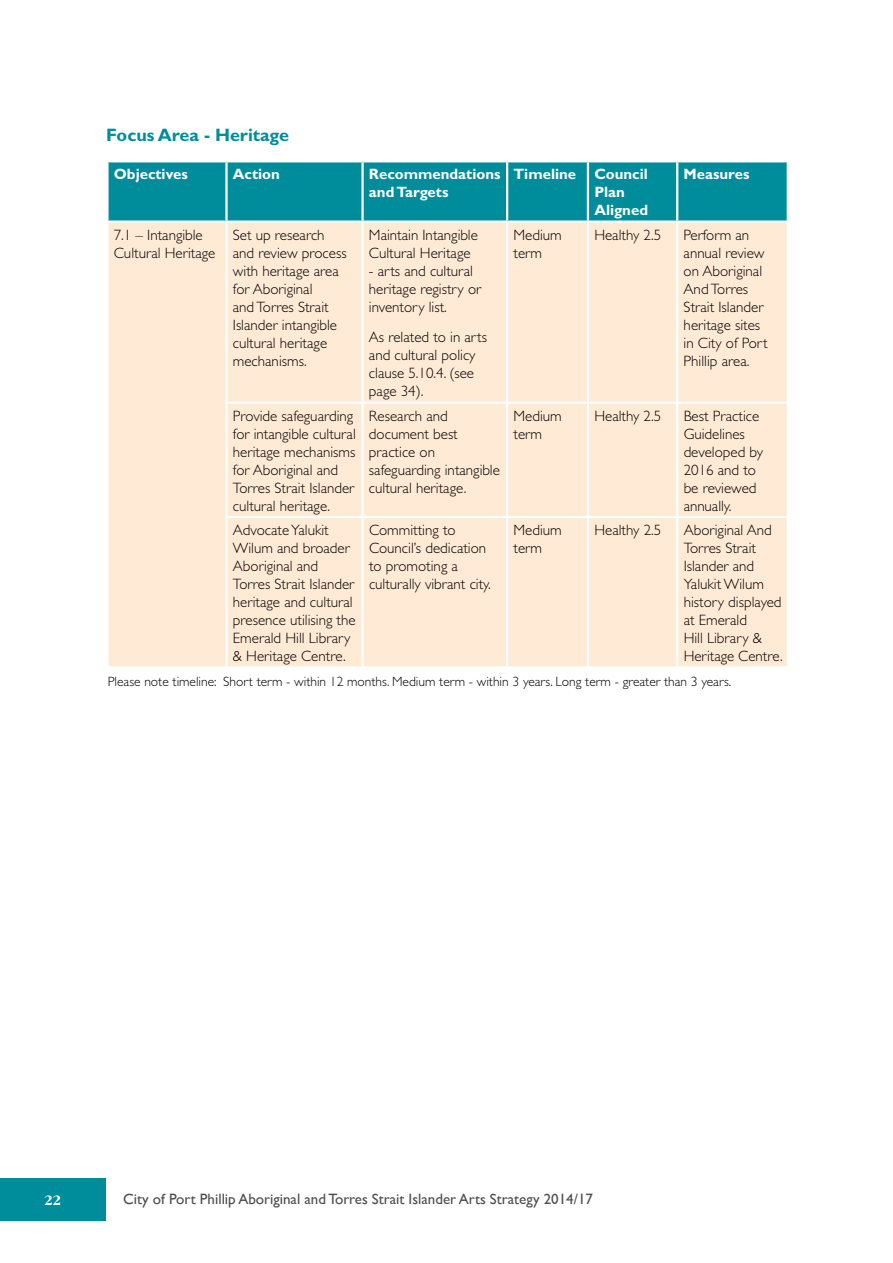
<style>
.page{position:relative;width:893px;height:1263px;background:#fff}
.page>*{position:absolute;margin:0;border:0;box-sizing:border-box;transform-origin:0 0}
.t1{font:700 18px "Gill Sans";color:#008d9b}
.t2{font:300 15px/18px "Gill Sans";color:#000}
.t3{font:700 15px/18px "Gill Sans";color:#fff}
.t4{font:15px "Gill Sans";color:#4d4d4f}
.t5{font:700 15px "Garamond";color:#fff}
.t6{font:300 13.5px "Gill Sans";color:#000}
</style>
<div class="page">
<hr style="left:892px;top:0;width:1px;height:1263px;background:#c9dee3">
<div style="left:109px;top:162px;width:678px;height:58px;background:#008d9b"></div>
<div style="left:109px;top:223px;width:678px;height:443px;background:#ffead5"></div>
<hr style="left:225px;top:162px;width:3px;height:58px;background:#fff">
<hr style="left:361px;top:162px;width:3px;height:58px;background:#fff">
<hr style="left:506px;top:162px;width:2px;height:58px;background:#fff">
<hr style="left:587px;top:162px;width:2px;height:58px;background:#fff">
<hr style="left:676px;top:162px;width:2px;height:58px;background:#fff">
<hr style="left:225px;top:223px;width:3px;height:179px;background:#fff">
<hr style="left:361px;top:223px;width:3px;height:179px;background:#fff">
<hr style="left:506px;top:223px;width:2px;height:179px;background:#fff">
<hr style="left:587px;top:223px;width:2px;height:179px;background:#fff">
<hr style="left:676px;top:223px;width:2px;height:179px;background:#fff">
<hr style="left:225px;top:404px;width:3px;height:112px;background:#fff">
<hr style="left:361px;top:404px;width:3px;height:112px;background:#fff">
<hr style="left:506px;top:404px;width:2px;height:112px;background:#fff">
<hr style="left:587px;top:404px;width:2px;height:112px;background:#fff">
<hr style="left:676px;top:404px;width:2px;height:112px;background:#fff">
<hr style="left:225px;top:518px;width:3px;height:148px;background:#fff">
<hr style="left:361px;top:518px;width:3px;height:148px;background:#fff">
<hr style="left:506px;top:518px;width:2px;height:148px;background:#fff">
<hr style="left:587px;top:518px;width:2px;height:148px;background:#fff">
<hr style="left:676px;top:518px;width:2px;height:148px;background:#fff">
<hr style="left:225px;top:402px;width:138px;height:2px;background:#fff">
<hr style="left:363px;top:402px;width:144px;height:2px;background:#fff">
<hr style="left:507px;top:402px;width:81px;height:2px;background:#fff">
<hr style="left:588px;top:402px;width:89px;height:2px;background:#fff">
<hr style="left:677px;top:402px;width:112px;height:2px;background:#fff">
<hr style="left:225px;top:516px;width:138px;height:2px;background:#fff">
<hr style="left:363px;top:516px;width:144px;height:2px;background:#fff">
<hr style="left:507px;top:516px;width:81px;height:2px;background:#fff">
<hr style="left:588px;top:516px;width:89px;height:2px;background:#fff">
<hr style="left:677px;top:516px;width:112px;height:2px;background:#fff">
<div style="left:0;top:1178px;width:106px;height:42px;background:#008d9b"></div>
<p class="t1" style="left:106px;top:125px;width:184px">Focus Area - Heritage</p>
<p class="t3" style="left:114px;top:165px;width:75px">Objectives</p>
<p class="t3" style="left:233px;top:165px;width:49px">Action</p>
<p class="t3" style="left:369px;top:165px;width:133px">Recommendations andTargets</p>
<p class="t3" style="left:594px;top:165px;width:55px;text-indent:-81px">Timeline Council<br>Plan<br>Aligned</p>
<p class="t3" style="left:684px;top:165px;width:67px">Measures</p>
<p class="t2" style="left:114px;top:226px;width:103px">7.1 – Intangible<br>Cultural Heritage</p>
<p class="t2" style="left:233px;top:226px;width:115px">Set up research and review process with heritage area for Aboriginal<br>and Torres Strait<br>Islander intangible cultural heritage mechanisms.</p>
<p class="t2" style="left:369px;top:226px;width:110px">Maintain Intangible<br>Cultural Heritage</p>
<p class="t2" style="left:514px;top:226px;width:50px">Medium term</p>
<p class="t2" style="left:594px;top:226px;width:68px">Healthy 2.5</p>
<p class="t2" style="left:684px;top:226px;width:85px">Perform an annual review on Aboriginal<br>And Torres<br>Strait Islander heritage sites in City of Port<br>Phillip area.</p>
<p class="t2" style="left:369px;top:262px;width:114px">- arts and cultural heritage registry or inventory list.</p>
<p class="t2" style="left:369px;top:328px;width:120px">As related to in arts and cultural policy clause 5.10.4. (see page 34).</p>
<p class="t2" style="left:233px;top:407px;width:124px">Provide safeguarding for intangible cultural heritage mechanisms for Aboriginal and<br>Torres Strait Islander cultural heritage.</p>
<p class="t2" style="left:369px;top:407px;width:132px">Research and document best practice on safeguarding intangible cultural heritage.</p>
<p class="t2" style="left:514px;top:407px;width:50px">Medium term</p>
<p class="t2" style="left:594px;top:407px;width:68px">Healthy 2.5</p>
<p class="t2" style="left:684px;top:407px;width:81px">Best Practice<br>Guidelines developed by<br>2016 and to be reviewed annually.</p>
<p class="t2" style="left:233px;top:521px;width:124px">AdvocateYalukit<br>Wilum and broader<br>Aboriginal and<br>Torres Strait Islander heritage and cultural presence utilising the<br>Emerald Hill Library &amp; Heritage Centre.</p>
<p class="t2" style="left:369px;top:521px;width:123px">Committing to<br>Council’s dedication to promoting a culturally vibrant city.</p>
<p class="t2" style="left:514px;top:521px;width:50px">Medium term</p>
<p class="t2" style="left:594px;top:521px;width:68px">Healthy 2.5</p>
<p class="t2" style="left:684px;top:521px;width:100px">Aboriginal And<br>Torres Strait<br>Islander and<br>Yalukit Wilum history displayed at Emerald<br>Hill Library &amp;<br>Heritage Centre.</p>
<p class="t6" style="left:108px;top:674px;width:625px">Please note timeline: Short term - within 12 months. Medium term - within 3 years. Long term - greater than 3 years.</p>
<p class="t5" style="left:44px;top:1192px;width:18px">22</p>
<p class="t4" style="left:123px;top:1190px;width:471px">City of Port Phillip Aboriginal and Torres Strait Islander Arts Strategy 2014/17</p>
<p class="t5" style="left:46px;top:1191px;width:18px">22</p>
</div>
